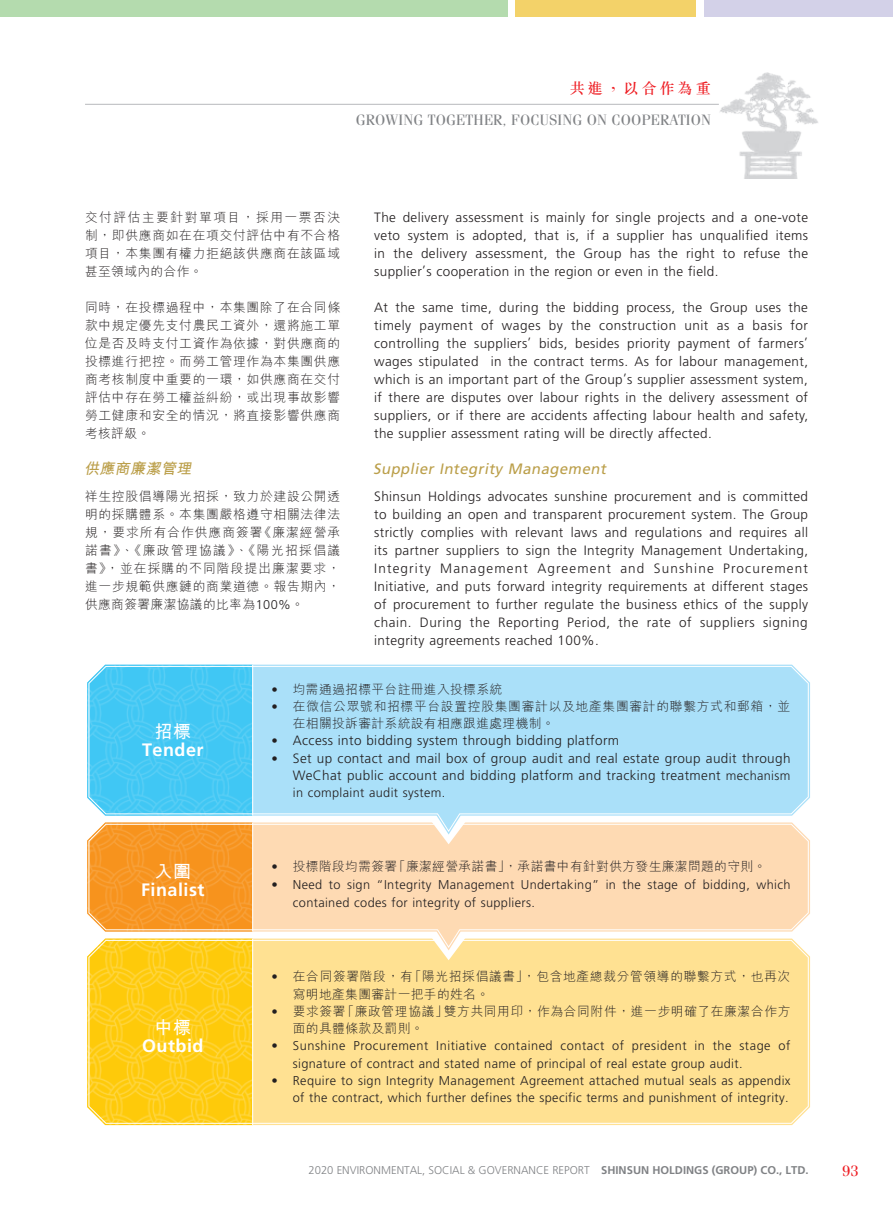
<style>
.page{position:relative;width:893px;height:1212px;background:#fff}
.page>*{position:absolute;margin:0;border:0;box-sizing:border-box;transform-origin:0 0}
.t1{font:700 18px "Frutiger LT Std";letter-spacing:.03em;color:#fff}
.t2{font:700 18px "M Hei HK";color:#fff}
.t3{font:15px "Fenice Std";letter-spacing:.01em;color:#808285}
.t4{font:italic 15px "Frutiger LT Std";color:#bb9f4a}
.t5{font:500 15px "M Sung HK";letter-spacing:.2em;color:#ee1d23}
.t6{font:italic 700 15px "M Hei HK";color:#bb9f4a}
.t7{font:15px "Fenice Std";color:#ee1d23}
.t8{font:300 13.5px/18px "Frutiger LT Std";letter-spacing:.03em;color:#231f20;text-align:justify}
.t9{font:300 12.75px/18px "M Hei HK";letter-spacing:.05em;color:#231f20;text-align:justify}
.t10{font:300 12.75px/17.2px "Frutiger LT Std";letter-spacing:.03em;color:#231f20}
.t11{font:300 12.75px "M Hei HK";letter-spacing:.03em;color:#231f20}
.t12{font:300 11.25px "Frutiger LT Std";color:#808285}
.s1{font-family:"Frutiger LT Std"}
.s2{font-size:12.75px}
.s3{font-weight:700}
</style>
<div class="page">
<hr style="left:85px;top:104px;width:634px;height:1px;background:#bcbdc0">
<img style="left:716px;top:72px;width:102px;height:107px">
<div style="left:704px;top:0;width:189px;height:17px;background:#d3d1e8"></div>
<div style="left:516px;top:0;width:180px;height:17px;background:#f3d269"></div>
<div style="left:0;top:0;width:507px;height:17px;background:#b4dbae"></div>
<div style="left:253px;top:955px;width:556px;height:169px;background:#ffe192"></div>
<svg style="left:403px;top:955px;width:92px;height:5px"></svg>
<div style="left:253px;top:839px;width:557px;height:116px;background:#ffe192"></div>
<svg style="left:253px;top:839px;width:556px;height:109px;background:#feddb7"></svg>
<svg style="left:403px;top:839px;width:92px;height:5px"></svg>
<svg style="left:87px;top:839px;width:166px;height:286px;background:#fbbe28"></svg>
<svg style="left:87px;top:664px;width:723px;height:175px;background:#ead3b0"></svg>
<svg style="left:88px;top:666px;width:721px;height:166px;background:#9fdcf3"></svg>
<p class="t5" style="left:570px;top:78px;width:142px">共進，以合作為重</p>
<p class="t3" style="left:356px;top:111px;width:357px">GROWING TOGETHER, FOCUSING ON COOPERATION</p>
<p class="t9" style="left:85px;top:208px;width:257px">交付評估主要針對單項目，採用一票否決制，即供應商如在在項交付評估中有不合格項目，本集團有權力拒絕該供應商在該區域甚至領域內的合作。</p>
<p class="t9" style="left:85px;top:298px;width:257px">同時，在投標過程中，本集團除了在合同條款中規定優先支付農民工資外，還將施工單位是否及時支付工資作為依據，對供應商的投標進行把控。而勞工管理作為本集團供應商考核制度中重要的一環，如供應商在交付評估中存在勞工權益糾紛，或出現事故影響勞工健康和安全的情況，將直接影響供應商考核評級。</p>
<p class="t6" style="left:84px;top:458px;width:112px">供應商廉潔管理</p>
<p class="t9" style="left:85px;top:487px;width:257px">祥生控股倡導陽光招採，致力於建設公開透明的採購體系。本集團嚴格遵守相關法律法規，要求所有合作供應商簽署《廉潔經營承諾書》、《廉政管理協議》、《陽光招採倡議書》，並在採購的不同階段提出廉潔要求，進一步規範供應鏈的商業道德。報告期內，供應商簽署廉潔協議的比率為<span class="s1">100%</span>。</p>
<p class="t8" style="left:374px;top:209px;width:435px">The delivery assessment is mainly for single projects and a one-vote veto system is adopted, that is, if a supplier has unqualified items in the delivery assessment, the Group has the right to refuse the supplier’s cooperation in the region or even in the field.</p>
<p class="t8" style="left:374px;top:299px;width:435px">At the same time, during the bidding process, the Group uses the timely payment of wages by the construction unit as a basis for controlling the suppliers’ bids, besides priority payment of farmers’ wages stipulated in the contract terms. As for labour management, which is an important part of the Group’s supplier assessment system, if there are disputes over labour rights in the delivery assessment of suppliers, or if there are accidents affecting labour health and safety, the supplier assessment rating will be directly affected.</p>
<p class="t4" style="left:373px;top:460px;width:237px">Supplier Integrity Management</p>
<p class="t8" style="left:374px;top:487px;width:435px">Shinsun Holdings advocates sunshine procurement and is committed to building an open and transparent procurement system. The Group strictly complies with relevant laws and regulations and requires all its partner suppliers to sign the Integrity Management Undertaking, Integrity Management Agreement and Sunshine Procurement Initiative, and puts forward integrity requirements at different stages of procurement to further regulate the business ethics of the supply chain. During the Reporting Period, the rate of suppliers signing integrity agreements reached 100%.</p>
<h1 class="t2" style="left:155px;top:718px;width:38px">招標</h1>
<h1 class="t1" style="left:142px;top:739px;width:63px">Tender</h1>
<h1 class="t2" style="left:155px;top:858px;width:38px">入圍</h1>
<h1 class="t1" style="left:141px;top:879px;width:65px">Finalist</h1>
<h1 class="t2" style="left:155px;top:1015px;width:38px">中標</h1>
<h1 class="t1" style="left:142px;top:1035px;width:63px">Outbid</h1>
<p class="t11" style="left:272px;top:682px;width:232px"><span class="s1">•</span> 均需通過招標平台註冊進入投標系統</p>
<p class="t9" style="left:293px;top:697px;width:499px;line-height:17.2px;text-indent:-21px"><span class="s1">•</span> 在微信公眾號和招標平台設置控股集團審計以及地產集團審計的聯繫方式和郵箱，並在相關投訴審計系統設有相應跟進處理機制。</p>
<p class="t8" style="left:272px;top:732px;width:349px"><span class="s2">•</span> Access into bidding system through bidding platform</p>
<p class="t8" style="left:272px;top:750px;width:520px;line-height:17.2px;text-align:right"><span class="s2">•</span> Set up contact and mail box of group audit and real estate group audit through<br>WeChat public account and bidding platform and tracking treatment <span class="s2">mechanism</span></p>
<p class="t10" style="left:293px;top:784px;width:154px">in complaint audit system.</p>
<p class="t11" style="left:272px;top:860px;width:496px"><span class="s1">•</span> 投標階段均需簽署「廉潔經營承諾書」，承諾書中有針對供方發生廉潔問題的守則。</p>
<p class="t10" style="left:293px;top:876px;width:499px;line-height:18px;text-indent:-21px">• Need to sign “Integrity Management Undertaking” in the stage of bidding, which contained codes for integrity of suppliers.</p>
<p class="t9" style="left:293px;top:968px;width:499px;line-height:17.2px;text-indent:-21px"><span class="s1">•</span> 在合同簽署階段，有「陽光招採倡議書」，包含地產總裁分管領導的聯繫方式，也再次寫明地產集團審計一把手的姓名。</p>
<p class="t9" style="left:293px;top:1002px;width:499px;line-height:17.2px;text-indent:-21px"><span class="s1">•</span> 要求簽署「廉政管理協議」雙方共同用印，作為合同附件，進一步明確了在廉潔合作方面的具體條款及罰則。</p>
<p class="t10" style="left:293px;top:1037px;width:499px;text-indent:-21px">• Sunshine Procurement Initiative contained contact of president in the stage of signature of contract and stated name of principal of real estate group audit.</p>
<p class="t10" style="left:272px;top:1072px;width:520px;text-align:right">• Require to sign Integrity Management Agreement attached mutual seals as appendix of the contract, which further defines the specific terms and punishment of integrity.</p>
<p class="t12" style="left:309px;top:1164px;width:502px">2020 ENVIRONMENTAL, SOCIAL &amp; GOVERNANCE REPORT <span class="s3">SHINSUN HOLDINGS (GROUP) CO., LTD.</span></p>
<p class="t7" style="left:842px;top:1161px;width:18px">93</p>
</div>
